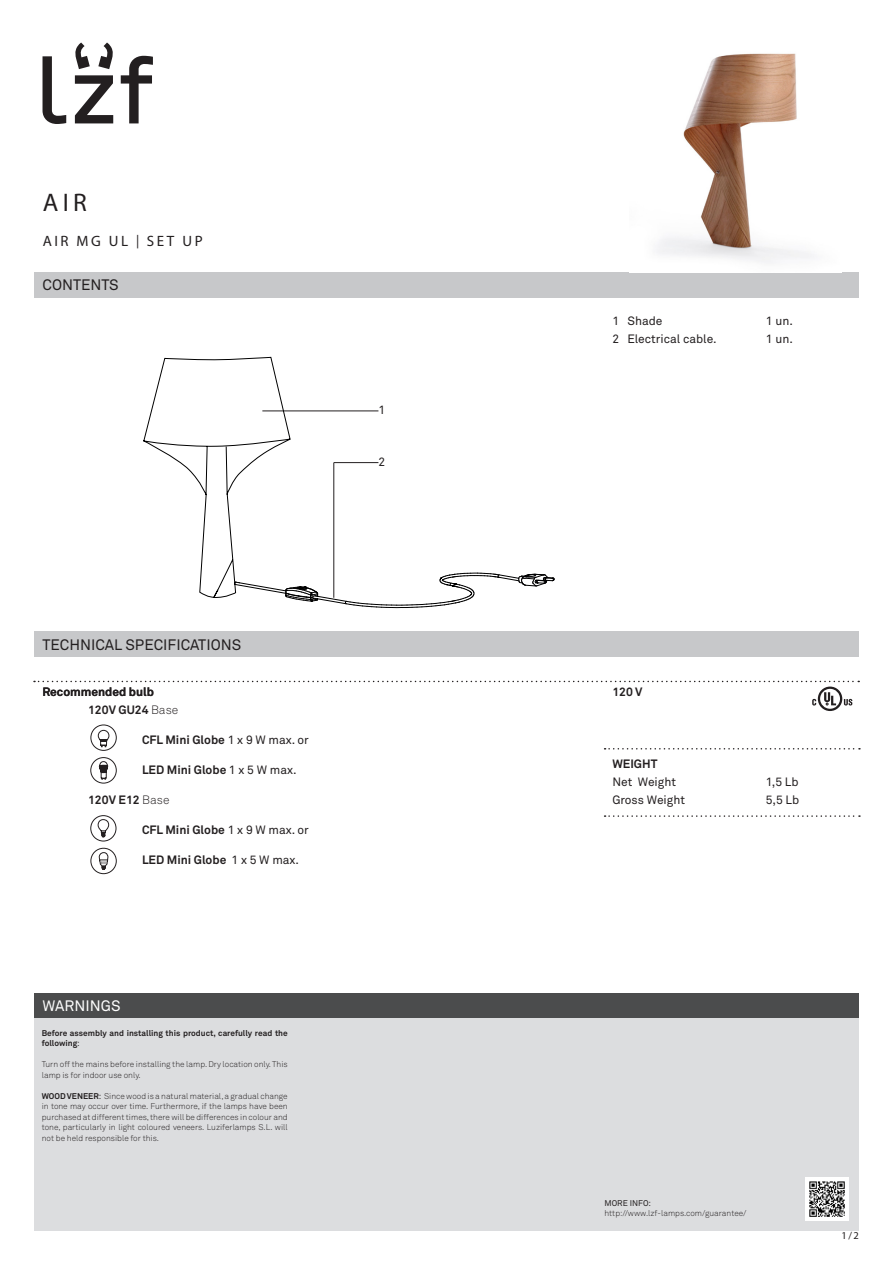
<style>
.page{position:relative;width:893px;height:1263px;background:#fff}
.page>*{position:absolute;margin:0;border:0;box-sizing:border-box;transform-origin:0 0}
.t1{font:25.5px "Myriad Pro";color:#231f20}
.t2{font:15px "Akkurat";color:#231f20}
.t3{font:15px "Myriad Pro";letter-spacing:.17em;color:#231f20}
.t4{font:15px "Akkurat";color:#fff}
.t5{font:700 12px "Akkurat";color:#231f20}
.t6{font:12px "Akkurat";color:#231f20}
.t7{font:10.5px "Myriad Pro";color:#231f20}
.t8{font:300 8.25px/10.5px "Akkurat";color:#231f20}
.t9{font:700 8.25px/10.5px "Akkurat";color:#231f20}
.t10{font:8.25px "Akkurat";color:#231f20}
.s1{font-size:13.5px}
.s2{font-weight:300}
.s3{font-weight:400}
.s4{font-weight:700}
</style>
<div class="page">
<div style="left:34px;top:272px;width:825px;height:26px;background:#c7c8ca"></div>
<div style="left:34px;top:631px;width:825px;height:26px;background:#c7c8ca"></div>
<img style="left:657px;top:53px;width:157px;height:210px">
<svg style="left:75px;top:75px;width:38px;height:48px"></svg>
<svg style="left:121px;top:56px;width:32px;height:67px"></svg>
<svg style="left:43px;top:56px;width:23px;height:68px"></svg>
<svg style="left:75px;top:43px;width:15px;height:26px"></svg>
<svg style="left:98px;top:43px;width:15px;height:26px"></svg>
<svg style="left:605px;top:748px;width:255px;height:1px"></svg>
<svg style="left:34px;top:681px;width:825px;height:30px"></svg>
<svg style="left:605px;top:815px;width:255px;height:2px"></svg>
<svg style="left:90px;top:724px;width:27px;height:27px"></svg>
<div style="left:91px;top:757px;width:25px;height:26px;border:1px solid #231f20;border-radius:50%"></div>
<svg style="left:99px;top:761px;width:9px;height:18px"></svg>
<div style="left:91px;top:815px;width:25px;height:26px;border:1px solid #231f20;border-radius:50%"></div>
<svg style="left:98px;top:819px;width:11px;height:19px"></svg>
<div style="left:91px;top:848px;width:25px;height:26px;border:1px solid #231f20;border-radius:50%"></div>
<svg style="left:99px;top:852px;width:9px;height:18px"></svg>
<svg style="left:143px;top:357px;width:412px;height:252px"></svg>
<div style="left:34px;top:993px;width:825px;height:25px;background:#4b4c4d"></div>
<div style="left:34px;top:1018px;width:825px;height:213px;background:#dcdddf"></div>
<img style="left:806px;top:1178px;width:42px;height:42px">
<h1 class="t1" style="left:43px;top:186px;width:46px">AIR</h1>
<h2 class="t3" style="left:43px;top:232px;width:161px">AIR MG UL <span class="s1">|</span> SET UP</h2>
<h2 class="t2" style="left:43px;top:276px;width:78px">CONTENTS</h2>
<h2 class="t2" style="left:43px;top:635px;width:200px">TECHNICAL SPECIFICATIONS</h2>
<p class="t5" style="left:43px;top:685px;width:113px">Recommended bulb</p>
<p class="t5" style="left:88px;top:703px;width:92px">120V GU24 <span class="s2">Base</span></p>
<p class="t5" style="left:142px;top:733px;width:168px">CFL Mini Globe <span class="s3">1 x 9 W max. or</span></p>
<p class="t5" style="left:142px;top:763px;width:156px">LED Mini Globe <span class="s3">1 x 5 W max.</span></p>
<p class="t5" style="left:88px;top:793px;width:83px">120V E12 <span class="s2">Base</span></p>
<p class="t5" style="left:142px;top:823px;width:168px">CFL Mini Globe <span class="s3">1 x 9 W max. or</span></p>
<p class="t5" style="left:142px;top:853px;width:159px">LED Mini Globe <span class="s3">1 x 5 W max.</span></p>
<p class="t4" style="left:43px;top:996px;width:80px">WARNINGS</p>
<p class="t9" style="left:42px;top:1027px;width:247px">Before assembly and installing this product, carefully read the following<span class="s3">:</span></p>
<p class="t8" style="left:42px;top:1059px;width:247px">Turn off the mains before installing the lamp. Dry location only. This lamp is for indoor use only.</p>
<p class="t8" style="left:42px;top:1090px;width:247px;text-align:justify"><span class="s4">WOOD VENEER</span><span class="s3">:</span> Since wood is a natural material, a gradual change in tone may occur over time. Furthermore, if the lamps have been purchased at different times, there will be differences in colour and tone, particularly in light coloured veneers. Luziferlamps S.L. will not be held responsible for this.</p>
<p class="t6" style="left:378px;top:402px;width:8px">1</p>
<p class="t6" style="left:378px;top:454px;width:8px">2</p>
<p class="t6" style="left:612px;top:313px;width:52px">1 Shade</p>
<p class="t6" style="left:766px;top:313px;width:29px">1 un.</p>
<p class="t6" style="left:612px;top:331px;width:106px">2 Electrical cable.</p>
<p class="t6" style="left:766px;top:331px;width:29px">1 un.</p>
<p class="t5" style="left:612px;top:685px;width:32px">120 V</p>
<p class="t5" style="left:612px;top:757px;width:47px">WEIGHT</p>
<p class="t6" style="left:612px;top:775px;width:65px">Net Weight</p>
<p class="t6" style="left:766px;top:775px;width:34px">1,5 Lb</p>
<p class="t6" style="left:612px;top:793px;width:74px">Gross Weight</p>
<p class="t6" style="left:766px;top:793px;width:35px">5,5 Lb</p>
<p class="t10" style="left:604px;top:1197px;width:48px">MORE INFO:</p>
<p class="t8" style="left:604px;top:1208px;width:144px">http://www.lzf-lamps.com/guarantee/</p>
<p class="t7" style="left:841px;top:1229px;width:19px">1/2</p>
</div>
